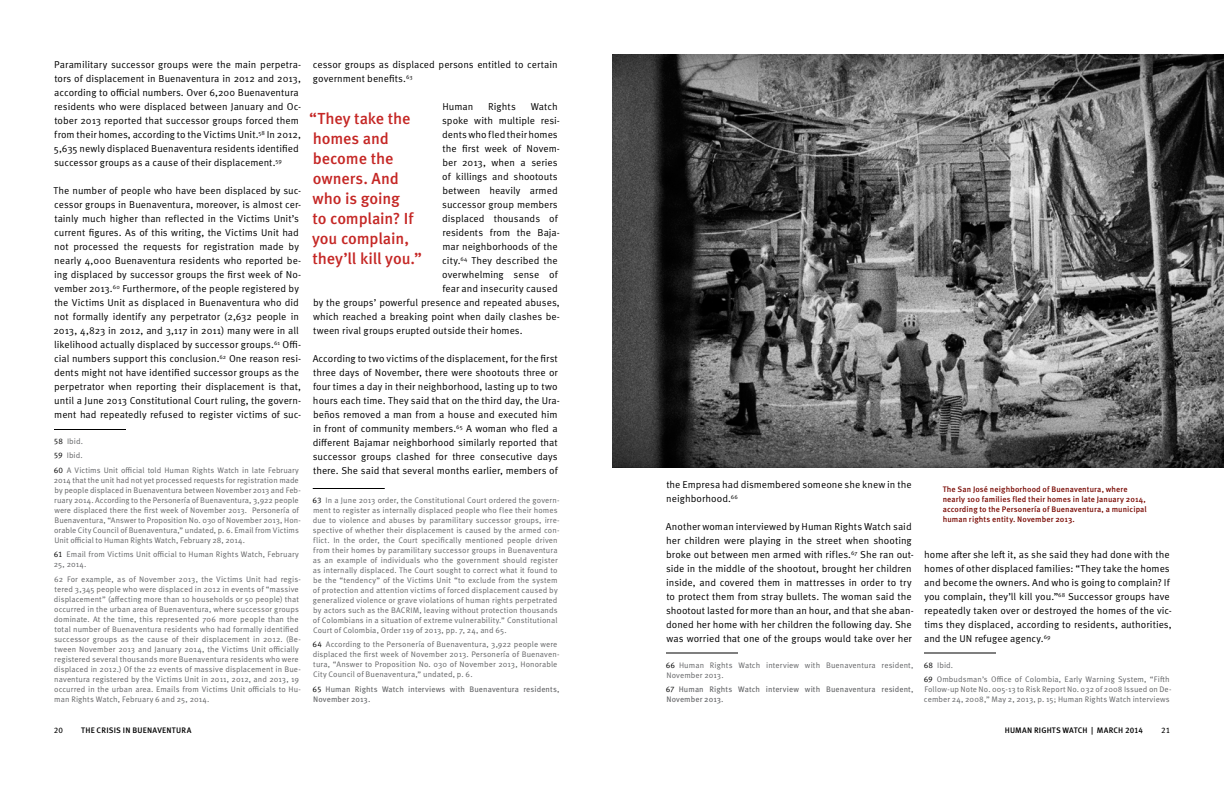
<style>
.page{position:relative;width:1224px;height:792px;background:#fff}
.page>*{position:absolute;margin:0;border:0;box-sizing:border-box;transform-origin:0 0}
.t1{font:500 16px/20px "Meta Pro";letter-spacing:-.01em;color:#c52725}
.t2{font:10px/14px "Meta Pro Norm";color:#000}
.t3{font:8px/10px "Meta Pro Norm";letter-spacing:.01em;color:#636466}
.t4{font:500 8px/10px "Meta Pro";letter-spacing:.015em;color:#7a0a04}
.t5{font:8px/10px "Meta Pro";letter-spacing:.015em;color:#636466}
.t6{font:500 8px "Meta Pro";letter-spacing:.025em;color:#000}
.t7{font:8px "Meta Pro";color:#000}
.s1{color:#000}
.s2{font-family:"Meta Pro Norm";color:#000}
</style>
<div class="page">
<hr style="left:666px;top:653px;width:72px;height:1px;background:#000">
<hr style="left:924px;top:653px;width:72px;height:1px;background:#000">
<hr style="left:54px;top:429px;width:72px;height:1px;background:#000">
<hr style="left:313px;top:488px;width:72px;height:1px;background:#000">
<img style="left:612px;top:54px;width:612px;height:414px">
<p class="t2" style="left:54px;top:57px;width:249px">Paramilitary successor groups were the main perpetra&shy;tors of displacement in Buenaventura in 2012 and 2013, according to official numbers. Over 6,200 Buenaventura residents who were displaced between January and Oc&shy;tober 2013 reported that successor groups forced them from their homes, according to the Victims Unit.<sup>58</sup> In 2012, 5,635 newly displaced Buenaventura residents identified successor groups as a cause of their displacement.<sup>59</sup></p>
<p class="t2" style="left:54px;top:183px;width:249px">The number of people who have been displaced by suc&shy;cessor groups in Buenaventura, moreover, is almost cer&shy;tainly much higher than reflected in the Victims Unit’s current figures. As of this writing, the Victims Unit had not processed the requests for registration made by nearly 4,000 Buenaventura residents who reported be&shy;ing displaced by successor groups the first week of No&shy;vember 2013.<sup>60</sup> Furthermore, of the people registered by the Victims Unit as displaced in Buenaventura who did not formally identify any perpetrator (2,632 people in 2013, 4,823 in 2012, and 3,117 in 2011) many were in all likelihood actually displaced by successor groups.<sup>61</sup> Offi&shy;cial numbers support this conclusion.<sup>62</sup> One reason resi&shy;dents might not have identified successor groups as the perpetrator when reporting their displacement is that, until a June 2013 Constitutional Court ruling, the govern&shy;ment had repeatedly refused to register victims of suc-</p>
<p class="t3" style="left:54px;top:433px;width:247px;line-height:14.5px"><span class="s1">58</span> Ibid.<br><span class="s1">59</span> Ibid.<br><span class="s1">60</span> A Victims Unit official told Human Rights Watch in late February</p>
<p class="t3" style="left:54px;top:475px;width:248px">2014 that the unit had not yet processed requests for registration made by people displaced in Buenaventura between November 2013 and Feb&shy;ruary 2014. According to the Personería of Buenaventura, 3,922 people were displaced there the first week of November 2013. Personería of Buenaventura, “Answer to Proposition No. 030 of November 2013, Hon&shy;orable City Council of Buenaventura,” undated, p. 6. Email from Victims Unit official to Human Rights Watch, February 28, 2014.</p>
<p class="t3" style="left:54px;top:549px;width:247px"><span class="s1">61</span> Email from Victims Unit official to Human Rights Watch, February<br>25, 2014.</p>
<p class="t3" style="left:54px;top:574px;width:248px">62 For example, as of November 2013, the Victims Unit had regis&shy;tered 3,345 people who were displaced in 2012 in events of “massive displacement” (affecting more than 10 households or 50 people) that occurred in the urban area of Buenaventura, where successor groups dominate. At the time, this represented 706 more people than the total number of Buenaventura residents who had formally identified successor groups as the cause of their displacement in 2012. (Be&shy;tween November 2013 and January 2014, the Victims Unit officially registered several thousands more Buenaventura residents who were displaced in 2012.) Of the 22 events of massive displacement in Bue&shy;naventura registered by the Victims Unit in 2011, 2012, and 2013, 19 occurred in the urban area. Emails from Victims Unit officials to Hu&shy;man Rights Watch, February 6 and 25, 2014.</p>
<p class="t2" style="left:313px;top:57px;width:246px">cessor groups as displaced persons entitled to certain government benefits.<sup>63</sup></p>
<p class="t2" style="left:442px;top:99px;width:32px">Human</p>
<p class="t2" style="left:488px;top:99px;width:29px">Rights</p>
<p class="t2" style="left:531px;top:99px;width:29px">Watch</p>
<p class="t2" style="left:442px;top:113px;width:119px">spoke with multiple resi-</p>
<p class="t2" style="left:442px;top:127px;width:117px">dents who fled their homes</p>
<p class="t2" style="left:442px;top:141px;width:119px">the first week of Novem-</p>
<p class="t2" style="left:442px;top:155px;width:117px">ber 2013, when a series</p>
<p class="t2" style="left:442px;top:169px;width:117px">of killings and shootouts</p>
<p class="t2" style="left:442px;top:183px;width:117px">between heavily armed</p>
<p class="t2" style="left:442px;top:197px;width:117px">successor group members</p>
<p class="t2" style="left:442px;top:211px;width:117px">displaced thousands of</p>
<p class="t2" style="left:442px;top:225px;width:119px">residents from the Baja-</p>
<p class="t2" style="left:442px;top:239px;width:117px">mar neighborhoods of the</p>
<p class="t2" style="left:442px;top:253px;width:117px">city.<sup>64</sup> They described the</p>
<p class="t2" style="left:442px;top:267px;width:117px">overwhelming sense of</p>
<p class="t2" style="left:442px;top:281px;width:117px">fear and insecurity caused</p>
<p class="t2" style="left:313px;top:295px;width:248px">by the groups’ powerful presence and repeated abuses,</p>
<p class="t2" style="left:313px;top:309px;width:248px">which reached a breaking point when daily clashes be-</p>
<p class="t2" style="left:313px;top:323px;width:211px">tween rival groups erupted outside their homes.</p>
<p class="t2" style="left:313px;top:351px;width:249px">According to two victims of the displacement, for the first three days of November, there were shootouts three or four times a day in their neighborhood, lasting up to two hours each time. They said that on the third day, the Ura&shy;beños removed a man from a house and executed him in front of community members.<sup>65</sup> A woman who fled a different Bajamar neighborhood similarly reported that successor groups clashed for three consecutive days there. She said that several months earlier, members of</p>
<p class="t3" style="left:313px;top:495px;width:249px"><span class="s1">63</span> In a June 2013 order, the Constitutional Court ordered the govern&shy;ment to register as internally displaced people who flee their homes due to violence and abuses by paramilitary successor groups, irre&shy;spective of whether their displacement is caused by the armed con&shy;flict. In the order, the Court specifically mentioned people driven from their homes by paramilitary successor groups in Buenaventura as an example of individuals who the government should register as internally displaced. The Court sought to correct what it found to be the “tendency” of the Victims Unit “to exclude from the system of protection and attention victims of forced displacement caused by generalized violence or grave violations of human rights perpetrated by actors such as the BACRIM, leaving without protection thousands of Colombians in a situation of extreme vulnerability.” Constitutional Court of Colombia, Order 119 of 2013, pp. 7, 24, and 65.</p>
<p class="t3" style="left:313px;top:639px;width:249px"><span class="s1">64</span> According to the Personería of Buenaventura, 3,922 people were displaced the first week of November 2013. Personería of Buenaven&shy;tura, “Answer to Proposition No. 030 of November 2013, Honorable City Council of Buenaventura,” undated, p. 6.</p>
<p class="t5" style="left:313px;top:684px;width:248px"><span class="s2">65</span> Human Rights Watch interviews with Buenaventura residents,<br>November 2013.</p>
<h1 class="t1" style="left:309px;top:107px;width:114px">“They take the homes and become the owners. And who is going<br>to complain? If you complain, they’ll kill you.”</h1>
<p class="t2" style="left:666px;top:477px;width:247px">the Empresa had dismembered someone she knew in the neighborhood.<sup>66</sup></p>
<p class="t2" style="left:666px;top:519px;width:250px">Another woman interviewed by Human Rights Watch said her children were playing in the street when shooting broke out between men armed with rifles.<sup>67</sup> She ran out&shy;side in the middle of the shootout, brought her children inside, and covered them in mattresses in order to try to protect them from stray bullets. The woman said the shootout lasted for more than an hour, and that she aban&shy;doned her home with her children the following day. She was worried that one of the groups would take over her</p>
<p class="t3" style="left:666px;top:659px;width:249px"><span class="s1">66</span> Human Rights Watch interview with Buenaventura resident,<br>November 2013.</p>
<p class="t5" style="left:666px;top:684px;width:249px"><span class="s2">67</span> Human Rights Watch interview with Buenaventura resident,<br>November 2013.</p>
<p class="t4" style="left:943px;top:484px;width:206px">The San José neighborhood of Buenaventura, where nearly 100 families fled their homes in late January 2014, according to the Personería of Buenaventura, a municipal human rights entity. N ovember 2013.</p>
<p class="t2" style="left:924px;top:547px;width:249px">home after she left it, as she said they had done with the homes of other displaced families: “They take the homes and become the owners. And who is going to complain? If you complain, they’ll kill you.”<sup>68</sup> Successor groups have repeatedly taken over or destroyed the homes of the vic&shy;tims they displaced, according to residents, authorities, and the UN refugee agency.<sup>69</sup></p>
<p class="t3" style="left:924px;top:657px;width:247px;line-height:14.5px"><span class="s1">68</span> Ibid.<br><span class="s1">69</span> Ombudsman’s Office of Colombia, Early Warning System, “Fifth</p>
<p class="t3" style="left:924px;top:684px;width:249px">Follow-up Note No. 005-13 to Risk Report No. 032 of 2008 Issued on De&shy;cember 24, 2008,” May 2, 2013, p. 15; Human Rights Watch interviews</p>
<p class="t7" style="left:54px;top:724px;width:11px">20</p>
<p class="t6" style="left:81px;top:724px;width:26px">The Crisis</p>
<p class="t6" style="left:123px;top:724px;width:65px">i n Buenaventura</p>
<p class="t6" style="left:1005px;top:724px;width:140px">HU MAN RIGHTS WATCH | MARCH 2014</p>
<p class="t7" style="left:1161px;top:724px;width:11px">21</p>
</div>
